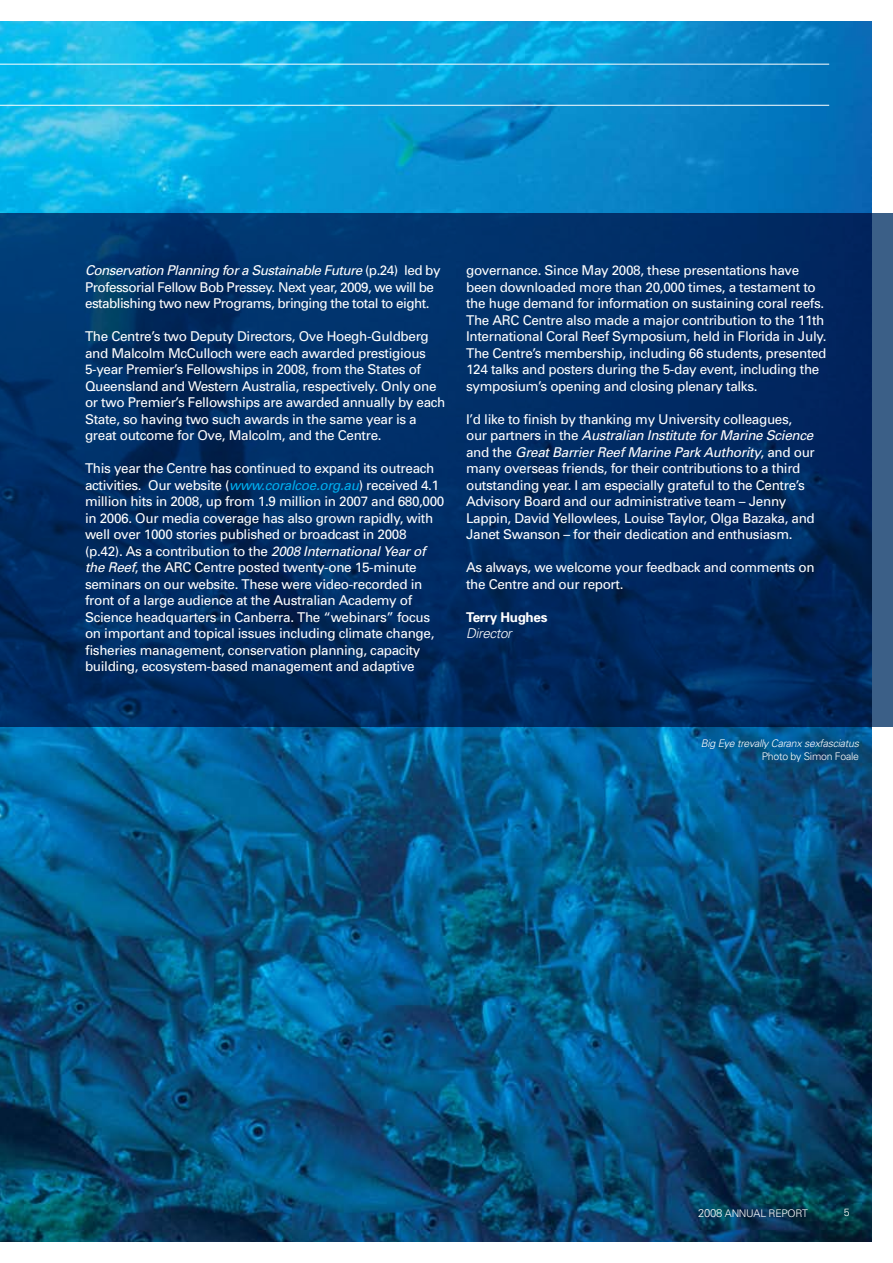
<style>
.page{position:relative;width:893px;height:1263px;background:#fff}
.page>*{position:absolute;margin:0;border:0;box-sizing:border-box;transform-origin:0 0}
.t1{font:13.5px/16.5px "Univers";letter-spacing:-.025em;color:#fff}
.t2{font:700 13.5px "Univers";letter-spacing:-.025em;color:#fff}
.t3{font:italic 300 13.5px "Univers";letter-spacing:-.025em;color:#fff}
.t4{font:300 10.5px "Univers";letter-spacing:-.025em;color:#fff}
.t5{font:italic 300 10.5px "Univers";letter-spacing:-.025em;color:#fff}
.s1{font-style:italic}
.s2{font-style:italic;color:#00aeef}
.s3{font-size:11.25px}
</style>
<div class="page">
<img style="left:0;top:21px;width:872px;height:1221px">
<svg style="left:0;top:213px;width:893px;height:513px;background:#012c63"></svg>
<hr style="left:0;top:64px;width:829px;height:1px;background:#fff">
<hr style="left:0;top:105px;width:829px;height:1px;background:#fff">
<p class="t1" style="left:85px;top:262px;width:357px"><span class="s1">Conservation Planning for a Sustainable Future</span> (p.24) led by<br>Professorial Fellow Bob Pressey. N ext year, 2009, we will be establishing two new Programs, bringing the total to eight.</p>
<p class="t1" style="left:85px;top:328px;width:362px">The Centre’s two Deputy Directors, Ove Hoegh-Guldberg and Malcolm McCulloch were each awarded prestigious 5-year Premier’s Fellowships in 2008, from the States of Queensland and Western Australia, respectively. Only one or two Premier’s Fellowships are awarded annually by each State, so having two such awards in the same year is a great outcome for Ove, Malcolm, and the Centre.</p>
<p class="t1" style="left:85px;top:460px;width:361px">This year the Centre has continued to expand its outreach activities. Our website (<span class="s2">www.coralcoe.org.au</span>) received 4.1 million hits in 2008, up from 1.9 million in 2007 and 680,000 in 2006. Our media coverage has also grown rapidly, with well over 1000 stories published or broadcast in 2008 (p.42). As a contribution to the <span class="s1">2008 International Year of the Reef</span>, the ARC Centre posted twenty-one 15-minute seminars on our website. These were video-recorded in front of a large audience at the Australian Academy of Science headquarters in Canberra. The “webinars” focus on important and topical issues including climate change, fisheries management, conservation planning, capacity building, ecosystem-based management and adaptive</p>
<p class="t1" style="left:466px;top:262px;width:362px">governance. Since May 2008, these presentations have been downloaded more than 20,000 times, a testament to the huge demand for information on sustaining coral reefs.<br>The ARC Centre also made a major contribution to the 11th International Coral Reef Symposium, held in Florida in July.<br>The Centre’s membership, including 66 students, presented 124 talks and posters during the 5-day event, including the symposium’s opening and closing plenary talks.</p>
<p class="t1" style="left:466px;top:411px;width:350px">I’d like to finish by thanking my U niversity colleagues, our partners in the <span class="s1">Australian Institute for Marine Science </span>and the <span class="s1">Great Barrier Reef Marine Park Authority</span>, and our many overseas friends, for their contributions to a third outstanding year. I am especially grateful to the Centre’s Advisory Board and our administrative team – Jenny Lappin, David Yellowlees, Louise Taylor, Olga Bazaka, and Janet Swanson – for their dedication and enthusiasm.</p>
<p class="t1" style="left:466px;top:559px;width:350px">As always, we welcome your feedback and comments on the Centre and our report.</p>
<p class="t2" style="left:466px;top:609px;width:83px">Terry Hughes</p>
<p class="t3" style="left:466px;top:625px;width:47px">Director</p>
<p class="t5" style="left:701px;top:737px;width:160px">Big Eye trevally Caranx sexfasciatus</p>
<p class="t4" style="left:762px;top:750px;width:99px">Photo by Simon Foale</p>
<p class="t4" style="left:698px;top:1206px;width:111px"><span class="s3">2008</span> Annual Report</p>
<p class="t4" style="left:844px;top:1206px;width:7px">5</p>
</div>
